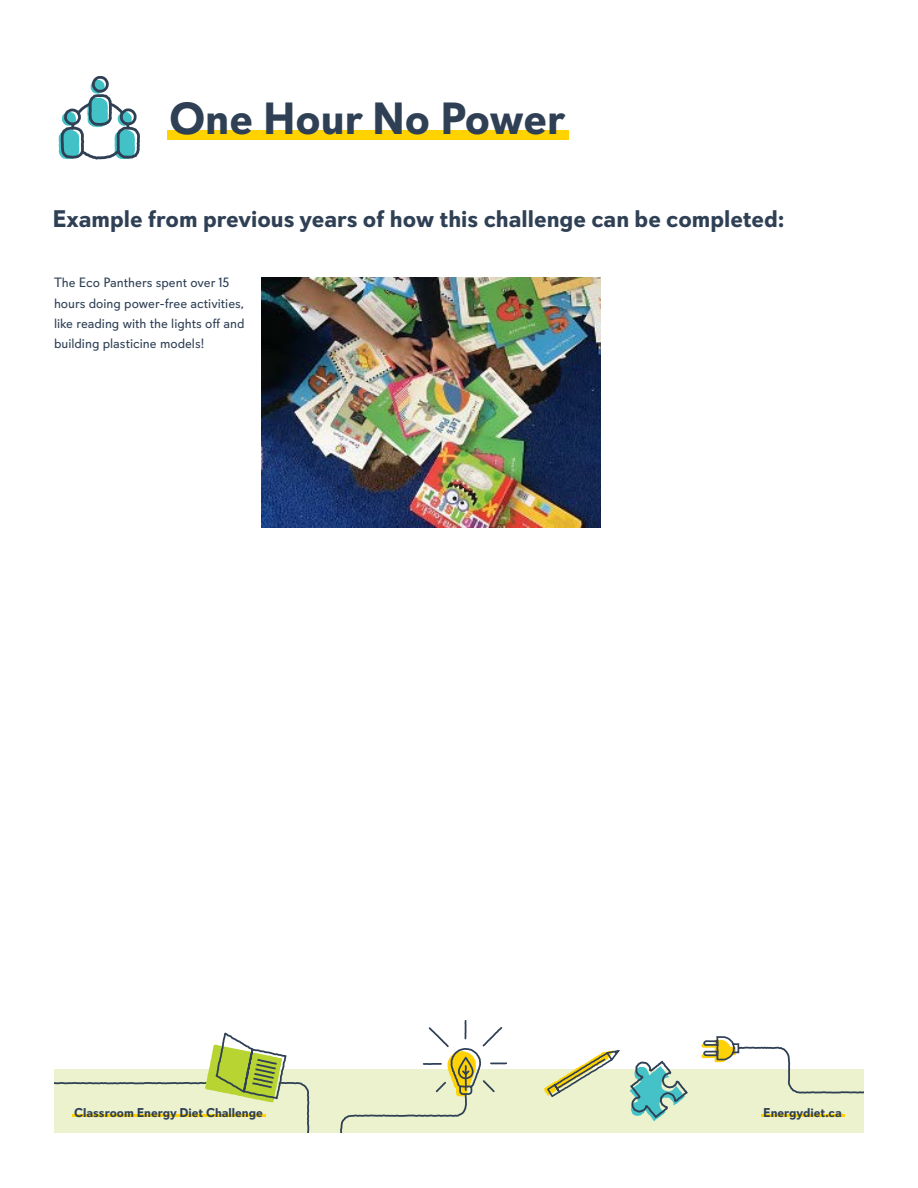
<style>
.page{position:relative;width:918px;height:1188px;background:#fff}
.page>*{position:absolute;margin:0;border:0;box-sizing:border-box;transform-origin:0 0}
.t1{font:700 45px "Davis Sans";letter-spacing:-.005em;color:#2f4055}
.t2{font:700 24px "Davis Sans";color:#2f4055}
.Copy{font:13.5px/20.2px "Davis Sans";color:#2f4055}
.t3{font:700 12.75px "Davis Sans";color:#2f4055}
</style>
<div class="page">
<div style="left:54px;top:1069px;width:810px;height:63px;background:#ebf2cd"></div>
<svg style="left:54px;top:1032px;width:256px;height:100px"></svg>
<svg style="left:701px;top:1036px;width:163px;height:58px"></svg>
<svg style="left:544px;top:1050px;width:76px;height:47px"></svg>
<svg style="left:629px;top:1060px;width:59px;height:61px"></svg>
<hr style="left:761px;top:1115px;width:84px;height:2px;background:#fed205">
<hr style="left:72px;top:1115px;width:194px;height:2px;background:#fed205">
<svg style="left:340px;top:1020px;width:167px;height:112px"></svg>
<img style="left:262px;top:277px;width:338px;height:250px">
<div style="left:167px;top:130px;width:402px;height:9px;background:#ffd200"></div>
<svg style="left:59px;top:76px;width:81px;height:84px"></svg>
<h1 class="t1" style="left:169px;top:92px;width:398px">One Hour No Power</h1>
<h3 class="t2" style="left:52px;top:205px;width:734px">Example from previous years of how this challenge can be completed:</h3>
<p class="Copy" style="left:54px;top:273px;width:192px">The Eco Panthers spent over 15 hours doing power-free activities, like reading with the lights off and building plasticine models!</p>
<p class="t3" style="left:74px;top:1105px;width:190px">Classroom Energy Diet Challenge</p>
<p class="t3" style="left:763px;top:1105px;width:80px">Energydiet.ca</p>
</div>
